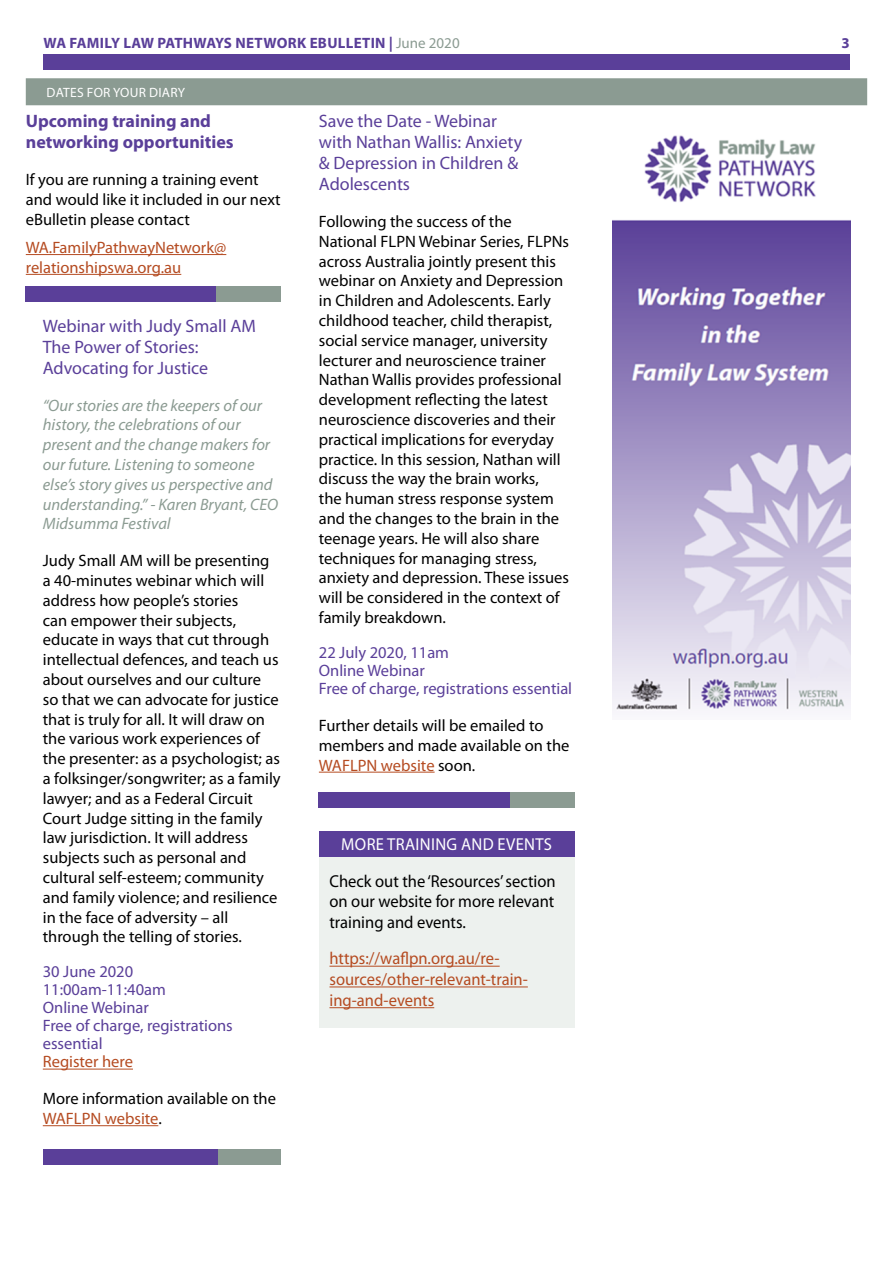
<style>
.page{position:relative;width:893px;height:1263px;background:#fff}
.page>*{position:absolute;margin:0;border:0;box-sizing:border-box;transform-origin:0 0}
.t1{font:18px/21px "Myriad Pro";color:#5a3f99}
.t2{font:700 18px/21px "Myriad Pro";color:#5a3f99}
.t3{font:17.25px/20.7px "Myriad Pro";color:#000;text-align:justify;scale:.96 1}
.t4{font:17.25px/20.7px "Myriad Pro";color:#b54b21;scale:.96 1}
.t5{font:17.25px "Myriad Pro";letter-spacing:.02em;color:#fff;scale:.96 1}
.t6{font:16.5px/19.8px "Myriad Pro";color:#000}
.t7{font:italic 16.5px/19.8px "Myriad Pro";color:#8b9b92}
.t8{font:16.5px/18px "Myriad Pro";color:#5a3f99}
.t9{font:16.5px/19.8px "Myriad Pro";color:#b54b21}
.t10{font:700 15px "Myriad Pro";letter-spacing:.02em;color:#5a3f99}
.t11{font:13.5px "Myriad Pro";letter-spacing:.02em;color:#fff}
.s1{font-weight:400;color:#8b9b92}
.s2{color:#b54b21}
</style>
<div class="page">
<div style="left:43px;top:54px;width:807px;height:16px;background:#5a3f99"></div>
<hr style="left:26px;top:254px;width:200px;height:1px;background:#b54b21">
<hr style="left:26px;top:274px;width:155px;height:1px;background:#b54b21">
<hr style="left:43px;top:1069px;width:90px;height:1px;background:#b54b21">
<hr style="left:43px;top:1125px;width:115px;height:1px;background:#b54b21">
<hr style="left:319px;top:772px;width:116px;height:1px;background:#b54b21">
<div style="left:26px;top:78px;width:841px;height:27px;background:#8b9b92"></div>
<div style="left:26px;top:287px;width:191px;height:15px;background:#5a3f99"></div>
<div style="left:217px;top:287px;width:64px;height:15px;background:#8b9b92"></div>
<div style="left:319px;top:831px;width:255px;height:197px;background:#edf1ee"></div>
<div style="left:319px;top:831px;width:255px;height:25px;background:#5a3f99"></div>
<hr style="left:329px;top:966px;width:171px;height:1px;background:#b54b21">
<hr style="left:329px;top:986px;width:199px;height:1px;background:#b54b21">
<hr style="left:329px;top:1007px;width:105px;height:1px;background:#b54b21">
<div style="left:44px;top:1149px;width:186px;height:16px;background:#5a3f99"></div>
<div style="left:218px;top:1149px;width:63px;height:16px;background:#8b9b92"></div>
<div style="left:319px;top:792px;width:191px;height:16px;background:#5a3f99"></div>
<div style="left:510px;top:792px;width:64px;height:16px;background:#8b9b92"></div>
<img style="left:612px;top:135px;width:238px;height:576px">
<p class="t10" style="left:44px;top:33px;width:418px">WA FAMILY LAW PATHWAYS NETWORK EBULLETIN | <span class="s1">June 2020</span></p>
<p class="t10" style="left:841px;top:33px;width:10px">3</p>
<p class="t11" style="left:47px;top:84px;width:140px">DATES FOR YOUR DIARY</p>
<p class="t2" style="left:26px;top:110px;width:209px">Upcoming training and networking opportunities</p>
<p class="t6" style="left:26px;top:169px;width:256px">If you are running a training event and would like it included in our next eBulletin please contact</p>
<p class="t9" style="left:26px;top:237px;width:202px">WA.FamilyPathwayNetwork@ relationshipswa.org.au</p>
<p class="t1" style="left:43px;top:315px;width:215px">Webinar with Judy Small AM<br>The Power of Stories:<br>Advocating for Justice</p>
<p class="t7" style="left:43px;top:395px;width:237px">“Our stories are the keepers of our history, the celebrations of our present and the change makers for our future. Listening to someone else’s story gives us perspective and understanding.” - Karen Bryant, CEO<br>Midsumma Festival</p>
<p class="t6" style="left:43px;top:550px;width:239px">Judy Small AM will be presenting a 40-minutes webinar which will address how people’s stories<br>can empower their subjects, educate in ways that cut through intellectual defences, and teach us about ourselves and our culture<br>so that we can advocate for justice that is truly for all. It will draw on the various work experiences of the presenter: as a psychologist; as a folksinger/songwriter; as a family lawyer; and as a Federal Circuit<br>Court Judge sitting in the family law jurisdiction. It will address subjects such as personal and cultural self-esteem; community and family violence; and resilience in the face of adversity – all through the telling of stories.</p>
<p class="t8" style="left:43px;top:963px;width:191px">30 June 2020<br>11:00am-11:40am<br>Online Webinar<br>Free of charge, registrations essential</p>
<p class="t9" style="left:43px;top:1052px;width:92px">Register here</p>
<p class="t6" style="left:43px;top:1088px;width:235px">More information available on the<br><span class="s2">WAFLPN website</span>.</p>
<p class="t1" style="left:319px;top:110px;width:205px">Save the Date - Webinar with Nathan Wallis: Anxiety &amp; Depression in Children &amp;<br>Adolescents</p>
<p class="t6" style="left:319px;top:211px;width:252px">Following the success of the National FLPN Webinar Series, FLPNs across Australia jointly present this webinar on Anxiety and Depression in Children and Adolescents. Early childhood teacher, child therapist, social service manager, university lecturer and neuroscience trainer Nathan Wallis provides professional development reflecting the latest neuroscience discoveries and their practical implications for everyday practice. In this session, Nathan will discuss the way the brain works,<br>the human stress response system and the changes to the brain in the teenage years. He will also share techniques for managing stress, anxiety and depression. These issues will be considered in the context of family breakdown.</p>
<p class="t8" style="left:319px;top:643px;width:255px">22 July 2020, 11am<br>Online Webinar<br>Free of charge, registrations essential</p>
<p class="t6" style="left:319px;top:715px;width:252px">Further details will be emailed to members and made available on the<br><span class="s2">WAFLPN website</span> soon.</p>
<p class="t5" style="left:341px;top:834px;width:221px">MORE TRAINING AND EVENTS</p>
<p class="t3" style="left:329px;top:870px;width:237px">Check out the ‘Resources’ section on our website for more relevant training and events.</p>
<p class="t4" style="left:329px;top:948px;width:208px">https://waflpn.org.au/re&shy;sources/other-relevant-train&shy;ing-and-events</p>
</div>
